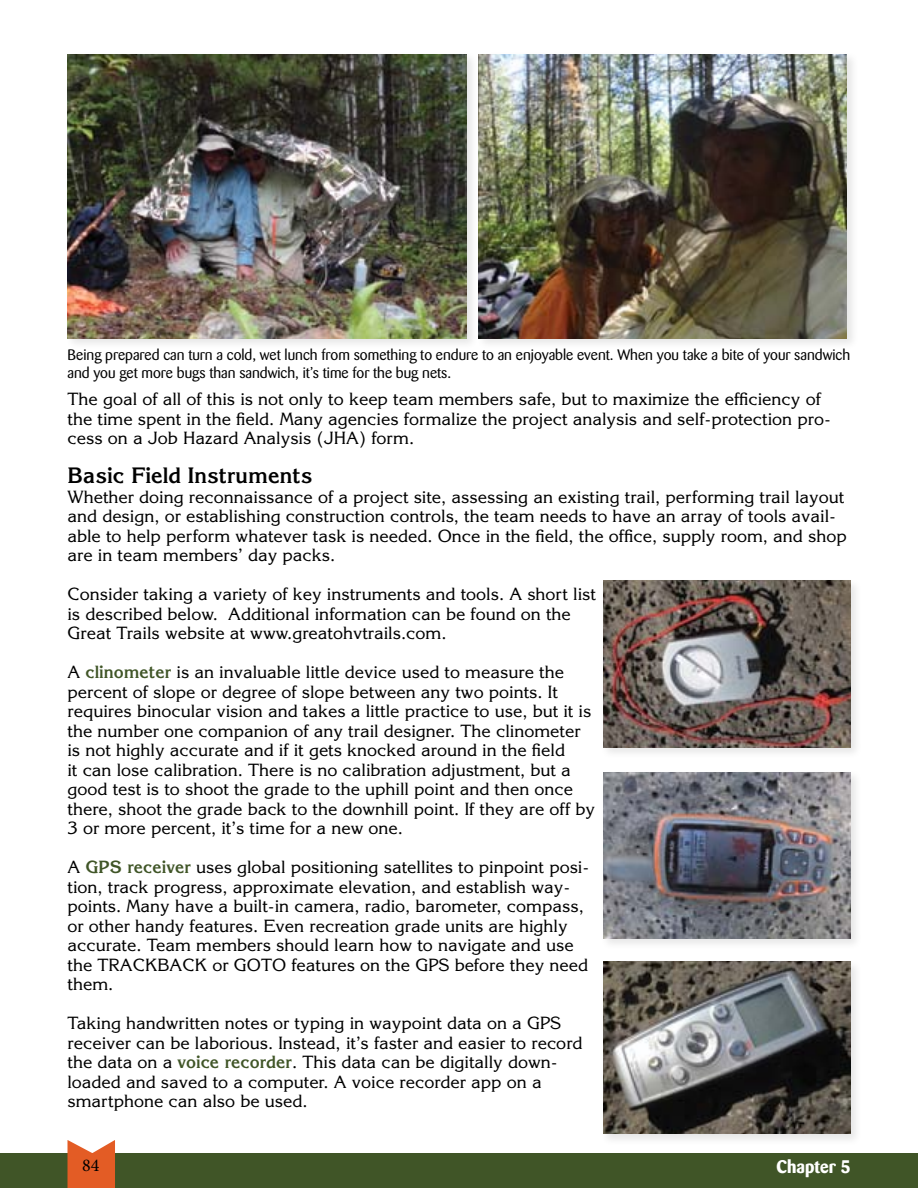
<style>
.page{position:relative;width:918px;height:1188px;background:#fff}
.page>*{position:absolute;margin:0;border:0;box-sizing:border-box;transform-origin:0 0}
.t1{font:700 21.75px "Korinna";color:#000}
.t2{font:700 18px "Barmeno";color:#fff}
.t3{font:18px "Minion Pro";color:#000}
.t4{font:17.25px/19.5px "Korinna";color:#000}
.t5{font:15px/18px "Barmeno";color:#000}
.s1{font-weight:700;color:#405527}
</style>
<div class="page">
<div style="left:0;top:1153px;width:918px;height:35px;background:#405527"></div>
<svg style="left:68px;top:1140px;width:47px;height:48px;background:#e67242"></svg>
<div style="left:64px;top:51px;width:415px;height:300px;background:#000;opacity:.1"></div>
<img style="left:68px;top:54px;width:398px;height:284px">
<div style="left:476px;top:51px;width:383px;height:300px;background:#000;opacity:.1"></div>
<img style="left:479px;top:54px;width:368px;height:284px">
<div style="left:600px;top:769px;width:263px;height:182px;background:#000;opacity:.1"></div>
<img style="left:603px;top:772px;width:247px;height:167px">
<div style="left:600px;top:958px;width:263px;height:189px;background:#000;opacity:.1"></div>
<img style="left:603px;top:961px;width:247px;height:173px">
<div style="left:600px;top:578px;width:263px;height:182px;background:#000;opacity:.1"></div>
<img style="left:603px;top:581px;width:247px;height:166px">
<p class="t5" style="left:68px;top:346px;width:784px">Being prepared can turn a cold, wet lunch from something to endure to an enjoyable event. When you take a bite of your sandwich and you get more bugs than sandwich, it’s time for the bug nets.</p>
<p class="t4" style="left:68px;top:389px;width:765px">The goal of all of this is not only to keep team members safe, but to maximize the efficiency of the time spent in the field. Many agencies formalize the project analysis and self-protection pro&shy;cess on a Job Hazard Analysis (JHA) form.</p>
<p class="t1" style="left:68px;top:462px;width:247px">Basic Field Instruments</p>
<p class="t4" style="left:68px;top:487px;width:781px">Whether doing reconnaissance of a project site, assessing an existing trail, performing trail layout and design, or establishing construction controls, the team needs to have an array of tools avail&shy;able to help perform whatever task is needed. Once in the field, the office, supply room, and shop are in team members’ day packs.</p>
<p class="t4" style="left:68px;top:584px;width:530px">Consider taking a variety of key instruments and tools. A short list is described below. Additional information can be found on the<br>Great Trails website at www.greatohvtrails.com.</p>
<p class="t4" style="left:68px;top:662px;width:529px">A <span class="s1">clinometer</span> is an invaluable little device used to measure the percent of slope or degree of slope between any two points. It requires binocular vision and takes a little practice to use, but it is the number one companion of any trail designer. The clinometer is not highly accurate and if it gets knocked around in the field<br>it can lose calibration. There is no calibration adjustment, but a good test is to shoot the grade to the uphill point and then once there, shoot the grade back to the downhill point. If they are off by 3 or more percent, it’s time for a new one.</p>
<p class="t4" style="left:68px;top:857px;width:523px">A <span class="s1">GPS receiver</span> uses global positioning satellites to pinpoint posi&shy;tion, track progress, approximate elevation, and establish way&shy;points. Many have a built-in camera, radio, barometer, compass, or other handy features. Even recreation grade units are highly accurate. Team members should learn how to navigate and use the TRACKBACK or GOTO features on the GPS before they need them.</p>
<p class="t4" style="left:68px;top:1013px;width:517px">Taking handwritten notes or typing in waypoint data on a GPS receiver can be laborious. Instead, it’s faster and easier to record the data on a <span class="s1">voice recorder</span>. This data can be digitally down&shy;loaded and saved to a computer. A voice recorder app on a smartphone can also be used.</p>
<p class="t3" style="left:82px;top:1154px;width:19px">84</p>
<p class="t2" style="left:777px;top:1155px;width:75px">Chapter 5</p>
</div>
